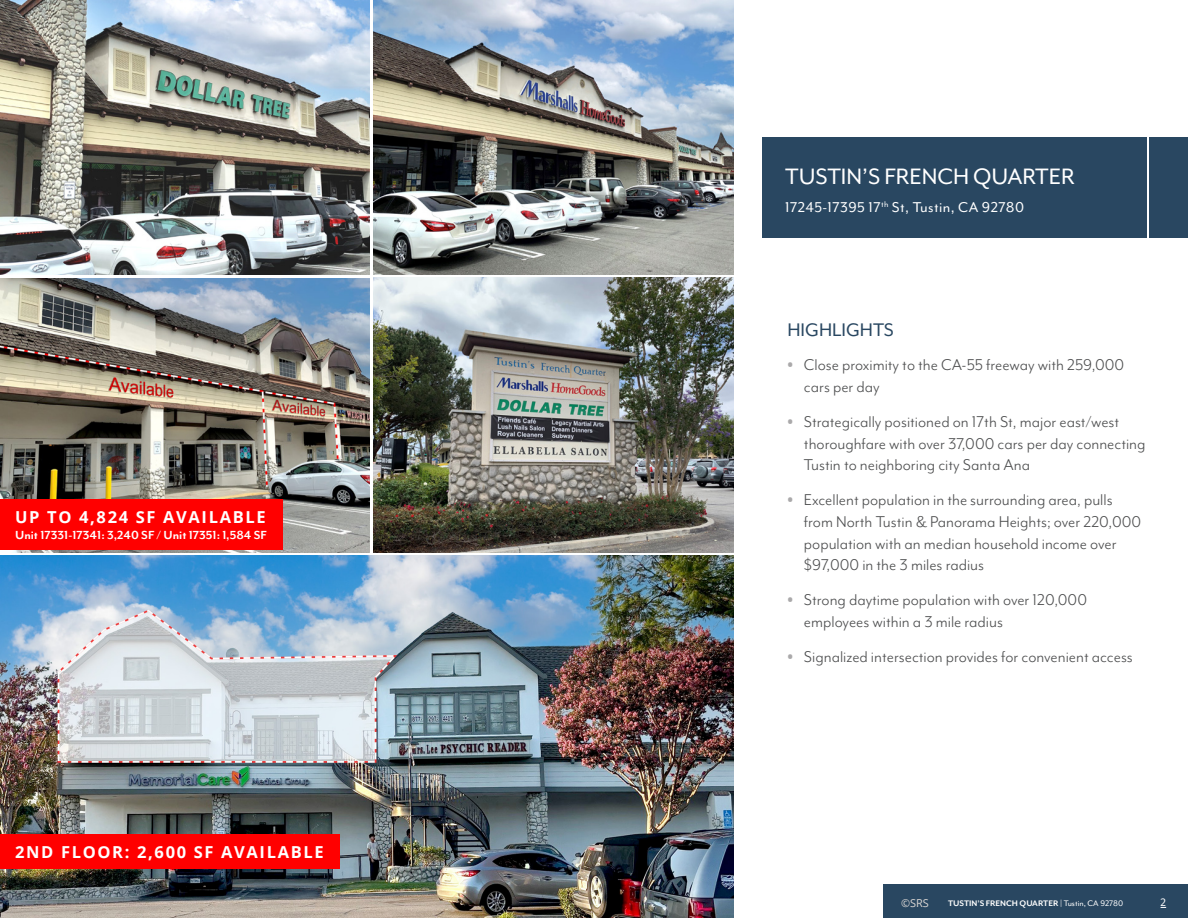
<style>
.page{position:relative;width:1188px;height:918px;background:#fff}
.page>*{position:absolute;margin:0;border:0;box-sizing:border-box;transform-origin:0 0}
.t1{font:25.65px "Mr Eaves Mod OT";color:#fff}
.t2{font:21px "Mr Eaves Mod OT";color:#294761}
.t3{font:18px/21.6px "Mr Eaves Mod OT";color:#4b4c4d}
.t4{font:700 16.5px "Open Sans";letter-spacing:.1em;color:#fff}
.t5{font:16.35px "Mr Eaves Mod OT";letter-spacing:.025em;color:#fff}
.t6{font:700 13.5px "Mr Eaves Mod OT";color:#fff}
.t7{font:12.3px "Mr Eaves Mod OT";color:#fff}
.Paragraph_Into{font:10.95px "Open Sans";color:#dcd8d5}
.t8{font:700 9.3px "Mr Eaves Mod OT";color:#fff}
.s1{font-family:"Open Sans";font-weight:700;font-size:15px;color:#aaa9aa}
.s2{font-weight:400}
</style>
<div class="page">
<img style="left:0;top:0;width:370px;height:274px">
<img style="left:374px;top:0;width:359px;height:274px">
<img style="left:374px;top:278px;width:359px;height:274px">
<img style="left:0;top:278px;width:370px;height:274px">
<img style="left:0;top:556px;width:733px;height:362px">
<div style="left:883px;top:885px;width:305px;height:33px;background:#294761"></div>
<div style="left:762px;top:137px;width:385px;height:100px;background:#294761"></div>
<div style="left:1150px;top:137px;width:38px;height:100px;background:#294761"></div>
<div style="left:0;top:499px;width:283px;height:51px;background:#f00"></div>
<div style="left:0;top:835px;width:340px;height:34px;background:#f00"></div>
<p class="t4" style="left:15px;top:505px;width:252px">UP TO 4,824 SF AVAILABLE</p>
<p class="t6" style="left:15px;top:527px;width:253px">Unit 17331-17341: 3,240 SF / Unit 17351: 1,584 SF</p>
<p class="t4" style="left:15px;top:841px;width:310px">2ND FLOOR: 2,600 SF AVAILABLE</p>
<p class="t1" style="left:785px;top:162px;width:291px">TUSTIN’S FRENCH QUARTER</p>
<p class="t5" style="left:785px;top:198px;width:240px">17245-17395 17<sup>th</sup> St, Tustin, CA 92780</p>
<p class="t2" style="left:787px;top:318px;width:108px">HIGHLIGHTS</p>
<p class="t3" style="left:804px;top:354px;width:322px;text-indent:-16px"><span class="s1">•</span> Close proximity to the CA-55 freeway with 259,000 cars per day</p>
<p class="t3" style="left:804px;top:411px;width:343px;text-indent:-16px"><span class="s1">•</span> Strategically positioned on 17th St, major east/west thoroughfare with over 37,000 cars per day connecting<br>Tustin to neighboring city Santa Ana</p>
<p class="t3" style="left:804px;top:489px;width:339px;text-indent:-16px"><span class="s1">•</span> Excellent population in the surrounding area, pulls from North Tustin &amp; Panorama Heights; over 220,000 population with an median household income over $97,000 in the 3 miles radius</p>
<p class="t3" style="left:804px;top:589px;width:285px;text-indent:-16px"><span class="s1">•</span> Strong daytime population with over 120,000 employees within a 3 mile radius</p>
<p class="t3" style="left:787px;top:646px;width:347px"><span class="s1">•</span> Signalized intersection provides for convenient access</p>
<p class="Paragraph_Into" style="left:901px;top:896px;width:29px">©SRS</p>
<p class="t8" style="left:948px;top:898px;width:177px">TUSTIN’S FRENCH QUARTER <span class="s2">| Tustin, CA 92780</span></p>
<p class="t7" style="left:1161px;top:896px;width:7px">2</p>
</div>
